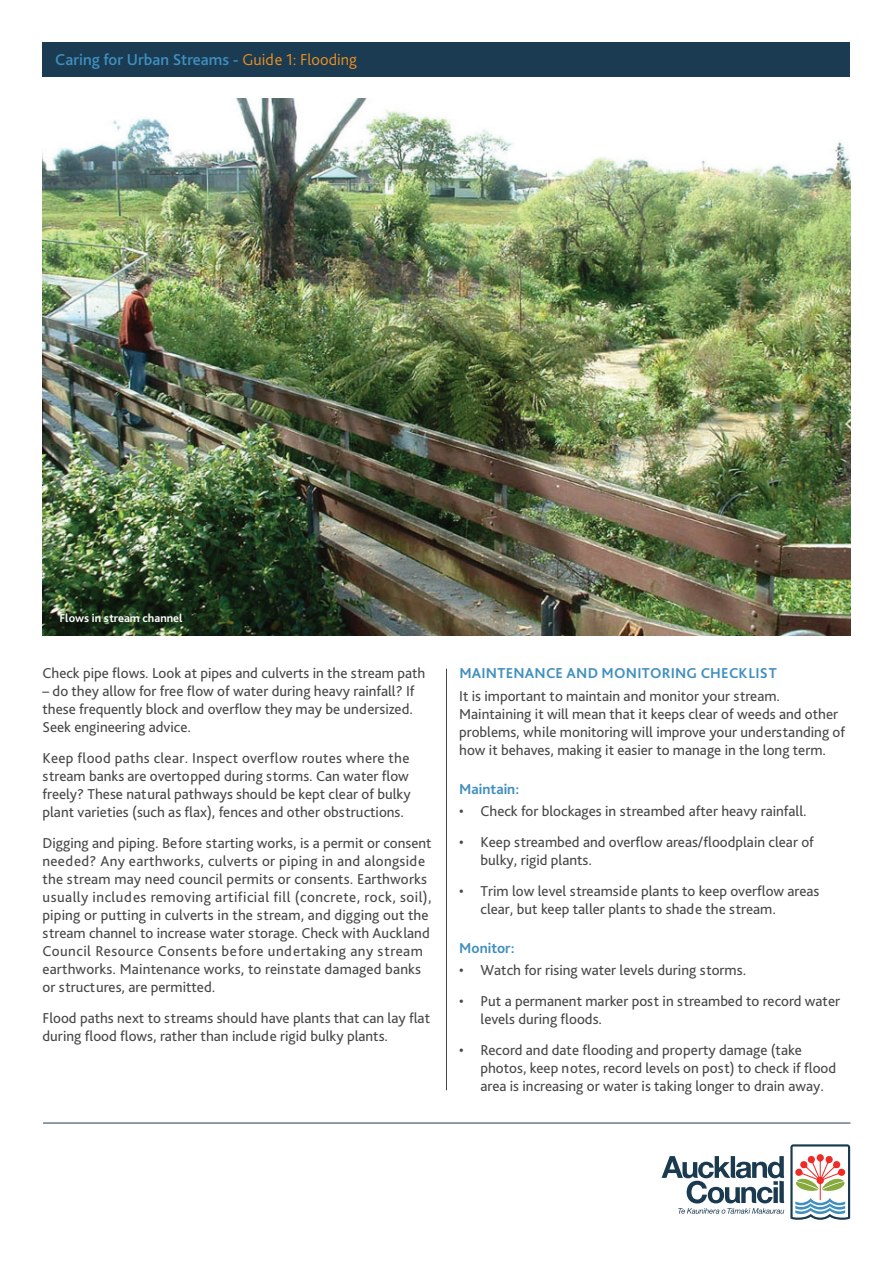
<style>
.page{position:relative;width:893px;height:1263px;background:#fff}
.page>*{position:absolute;margin:0;border:0;box-sizing:border-box;transform-origin:0 0}
.t1{font:500 16.5px "Bliss Pro";color:#408fbf}
.t2{font:15px/18px "Bliss Pro";color:#464748}
.t3{font:700 15px "Bliss Pro";letter-spacing:.015em;color:#408fbf}
.t4{font:700 12px "Bliss Pro";color:#fff}
.s1{font-weight:300;color:#f2901f}
</style>
<div class="page">
<div style="left:43px;top:43px;width:807px;height:34px;background:#1a3b51"></div>
<svg style="left:790px;top:1144px;width:60px;height:76px"></svg>
<svg style="left:662px;top:1156px;width:122px;height:58px"></svg>
<hr style="left:43px;top:1123px;width:807px;height:1px;background:#1a3b51">
<hr style="left:446px;top:669px;width:1px;height:421px;background:#464748">
<img style="left:43px;top:99px;width:807px;height:537px">
<p class="t1" style="left:55px;top:49px;width:303px">Caring for Urban Streams - <span class="s1">Guide 1: Flooding</span></p>
<p class="t4" style="left:60px;top:611px;width:125px">Flows in stream channel</p>
<p class="t2" style="left:43px;top:664px;width:384px">Check pipe flows. Look at pipes and culverts in the stream path</p>
<p class="t2" style="left:43px;top:682px;width:374px;text-align:justify">– do they allow for free flow of water during heavy rainfall? If these frequently block and overflow they may be undersized.<br>Seek engineering advice.</p>
<p class="t2" style="left:43px;top:749px;width:370px">Keep flood paths clear. Inspect overflow routes where the stream banks are overtopped during storms. Can water flow freely? These natural pathways should be kept clear of bulky plant varieties (such as flax), fences and other obstructions.</p>
<p class="t2" style="left:43px;top:833px;width:391px">Digging and piping. Before starting works, is a permit or consent needed? Any earthworks, culverts or piping in and alongside the stream may need council permits or consents. Earthworks usually includes removing artificial fill (concrete, rock, soil), piping or putting in culverts in the stream, and digging out the stream channel to increase water storage. Check with Auckland Council Resource Consents before undertaking any stream earthworks. Maintenance works, to reinstate damaged banks or structures, are permitted.</p>
<p class="t2" style="left:43px;top:1008px;width:389px">Flood paths next to streams should have plants that can lay flat during flood flows, rather than include rigid bulky plants.</p>
<p class="t3" style="left:459px;top:664px;width:319px">Mai ntenance and Monitori ng Checklist</p>
<p class="t2" style="left:459px;top:686px;width:387px">It is important to maintain and monitor your stream.<br>Maintaining it will mean that it keeps clear of weeds and other problems, while monitoring will improve your understanding of how it behaves, making it easier to manage in the long term.</p>
<p class="t3" style="left:459px;top:779px;width:62px">Maintain:</p>
<p class="t2" style="left:459px;top:802px;width:349px">• Check for blockages in streambed after heavy rainfall.</p>
<p class="t2" style="left:480px;top:832px;width:335px;text-indent:-21px">• Keep streambed and overflow areas/floodplain clear of bulky, rigid plants.</p>
<p class="t2" style="left:480px;top:881px;width:340px;text-indent:-21px">• Trim low level streamside plants to keep overflow areas clear, but keep taller plants to shade the stream.</p>
<p class="t3" style="left:459px;top:938px;width:57px">Monitor:</p>
<p class="t2" style="left:459px;top:961px;width:288px">• Watch for rising water levels during storms.</p>
<p class="t2" style="left:480px;top:991px;width:361px;text-indent:-21px">• Put a permanent marker post in streambed to record water levels during floods.</p>
<p class="t2" style="left:480px;top:1040px;width:357px;text-indent:-21px">• Record and date flooding and property damage (take photos, keep notes, record levels on post) to check if flood area is increasing or water is taking longer to drain away.</p>
</div>
